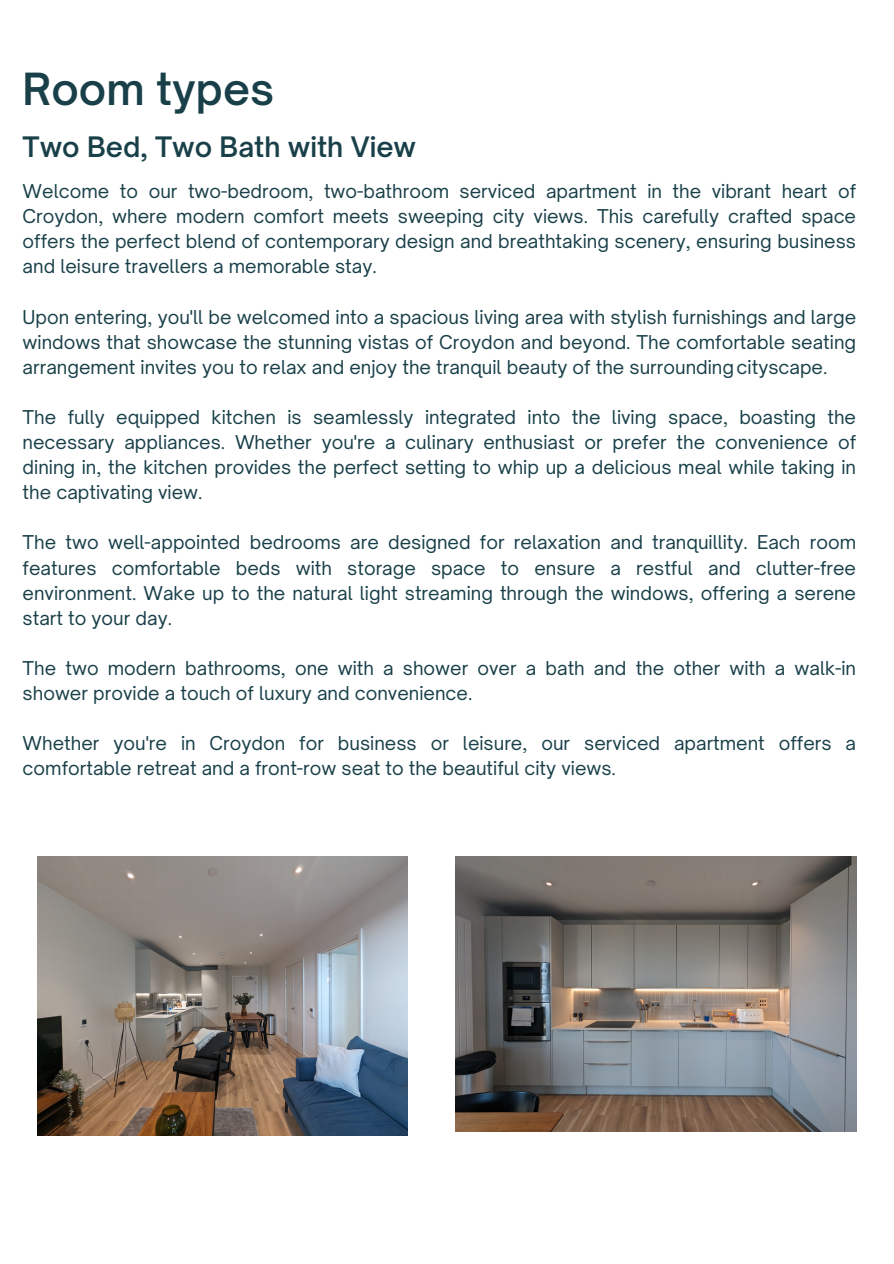
<style>
.page{position:relative;width:894px;height:1264px;background:#fff}
.page>*{position:absolute;margin:0;border:0;box-sizing:border-box;transform-origin:0 0}
.t1{font:600 42.45px "Open Sauce One";color:#194049}
.t2{font:600 27px "Open Sauce One";color:#194049}
.t3{font:18.3px/25px "Open Sauce One";color:#194049;text-align:justify}
</style>
<div class="page">
<img style="left:455px;top:856px;width:401px;height:274px">
<img style="left:37px;top:856px;width:371px;height:279px">
<p class="t1" style="left:23px;top:62px;width:253px">Room types</p>
<p class="t2" style="left:23px;top:130px;width:395px">Two Bed, Two Bath with View</p>
<p class="t3" style="left:23px;top:179px;width:834px">Welcome to our two-bedroom, two-bathroom serviced apartment in the vibrant heart of Croydon, where modern comfort meets sweeping city views. This carefully crafted space offers the perfect blend of contemporary design and breathtaking scenery, ensuring business and leisure travellers a memorable stay.</p>
<p class="t3" style="left:23px;top:304px;width:834px">Upon entering, you'll be welcomed into a spacious living area with stylish furnishings and large windows that showcase the stunning vistas of Croydon and beyond. The comfortable seating arrangement invites you to relax and enjoy the tranquil beauty of the surroundingcityscape.</p>
<p class="t3" style="left:23px;top:404px;width:834px">The fully equipped kitchen is seamlessly integrated into the living space, boasting the necessary appliances. Whether you're a culinary enthusiast or prefer the convenience of dining in, the kitchen provides the perfect setting to whip up a delicious meal while taking in the captivating view.</p>
<p class="t3" style="left:23px;top:530px;width:834px">The two well-appointed bedrooms are designed for relaxation and tranquillity. Each room features comfortable beds with storage space to ensure a restful and clutter-free environment. Wake up to the natural light streaming through the windows, offering a serene start to your day.</p>
<p class="t3" style="left:23px;top:655px;width:834px">The two modern bathrooms, one with a shower over a bath and the other with a walk-in shower provide a touch of luxury and convenience.</p>
<p class="t3" style="left:23px;top:730px;width:834px">Whether you're in Croydon for business or leisure, our serviced apartment offers a comfortable retreat and a front-row seat to the beautiful city views.</p>
</div>
